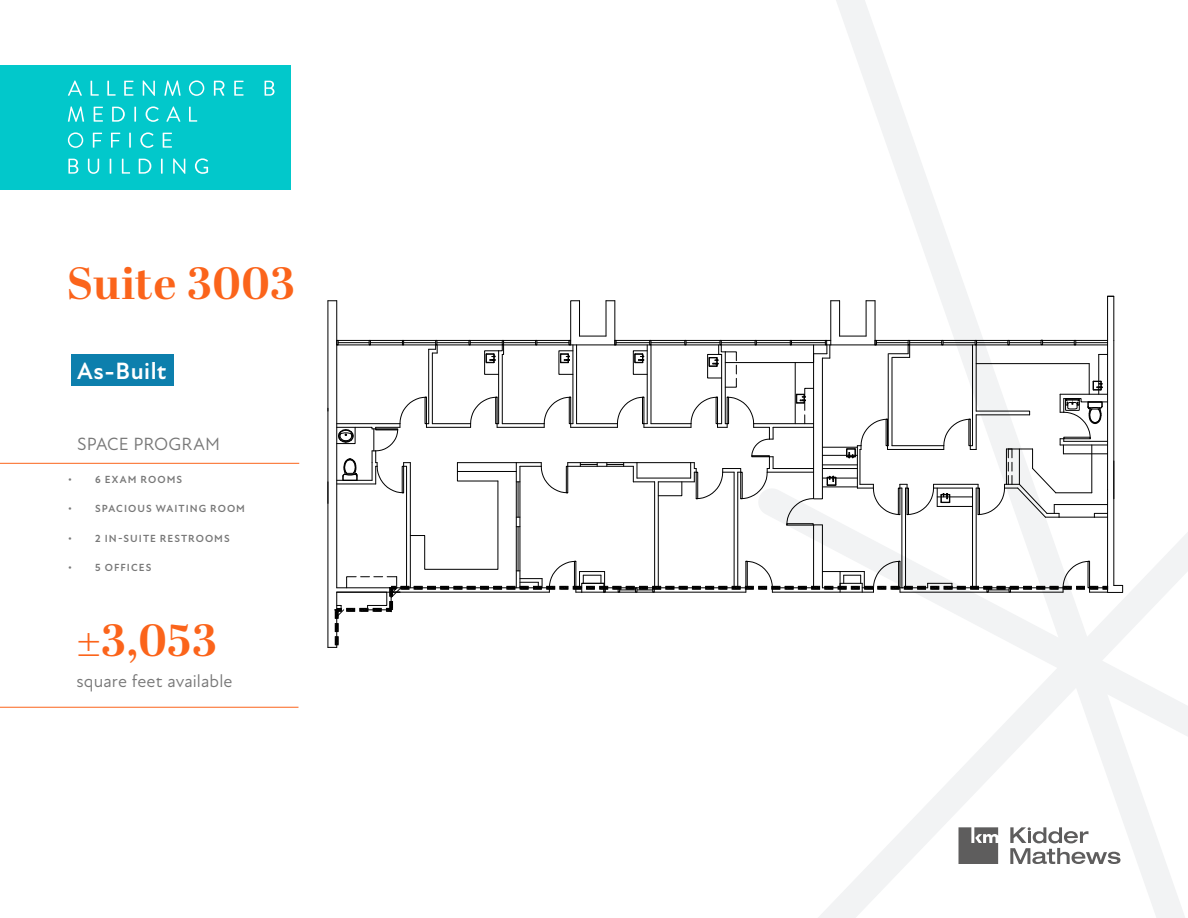
<style>
.page{position:relative;width:1188px;height:918px;background:#fff}
.page>*{position:absolute;margin:0;border:0;box-sizing:border-box;transform-origin:0 0}
.Header_-_Level_1_-_Orange_TMC-X{font:700 45px "Abril Display";letter-spacing:.02em;color:#fb641b}
.Map_Labels_-_White_TMC-X{font:700 24px "New Atten";letter-spacing:.02em;color:#fff}
.Factoid_Details_TMC-X{font:18px "New Atten";letter-spacing:.005em;color:#787878}
.t1{font:700 10.5px "New Atten";letter-spacing:.1em;color:#787878}
</style>
<div class="page">
<svg style="left:818px;top:0;width:370px;height:918px"></svg>
<svg style="left:328px;top:296px;width:795px;height:352px"></svg>
<hr style="left:0;top:707px;width:298px;height:1px;background:#fb641b">
<div style="left:71px;top:354px;width:102px;height:31px;background:#0d7fad"></div>
<hr style="left:0;top:463px;width:299px;height:1px;background:#fb641b">
<svg style="left:1010px;top:827px;width:110px;height:37px"></svg>
<svg style="left:959px;top:827px;width:39px;height:37px"></svg>
<div style="left:0;top:65px;width:291px;height:125px;background:#02c8cb"></div>
<svg style="left:68px;top:80px;width:14px;height:16px"></svg>
<svg style="left:91px;top:81px;width:8px;height:15px"></svg>
<svg style="left:107px;top:81px;width:9px;height:15px"></svg>
<svg style="left:124px;top:81px;width:9px;height:15px"></svg>
<svg style="left:143px;top:80px;width:12px;height:16px"></svg>
<svg style="left:164px;top:80px;width:17px;height:16px"></svg>
<svg style="left:189px;top:80px;width:15px;height:16px"></svg>
<svg style="left:214px;top:81px;width:11px;height:15px"></svg>
<svg style="left:234px;top:81px;width:10px;height:15px"></svg>
<svg style="left:265px;top:81px;width:10px;height:15px"></svg>
<svg style="left:68px;top:106px;width:16px;height:16px"></svg>
<svg style="left:94px;top:107px;width:9px;height:15px"></svg>
<svg style="left:112px;top:107px;width:13px;height:15px"></svg>
<svg style="left:134px;top:107px;width:2px;height:15px"></svg>
<svg style="left:146px;top:106px;width:13px;height:16px"></svg>
<svg style="left:166px;top:106px;width:14px;height:16px"></svg>
<svg style="left:189px;top:107px;width:8px;height:15px"></svg>
<svg style="left:68px;top:132px;width:15px;height:16px"></svg>
<svg style="left:93px;top:133px;width:9px;height:15px"></svg>
<svg style="left:111px;top:133px;width:9px;height:15px"></svg>
<svg style="left:129px;top:133px;width:2px;height:15px"></svg>
<svg style="left:140px;top:132px;width:14px;height:16px"></svg>
<svg style="left:163px;top:133px;width:9px;height:15px"></svg>
<svg style="left:68px;top:159px;width:10px;height:15px"></svg>
<svg style="left:88px;top:159px;width:11px;height:15px"></svg>
<svg style="left:110px;top:159px;width:1px;height:15px"></svg>
<svg style="left:122px;top:159px;width:8px;height:15px"></svg>
<svg style="left:139px;top:159px;width:12px;height:15px"></svg>
<svg style="left:161px;top:159px;width:2px;height:15px"></svg>
<svg style="left:173px;top:158px;width:12px;height:16px"></svg>
<svg style="left:195px;top:158px;width:13px;height:16px"></svg>
<p class="Header_-_Level_1_-_Orange_TMC-X" style="left:67px;top:253px;width:229px">Suite 3003</p>
<p class="Map_Labels_-_White_TMC-X" style="left:77px;top:357px;width:91px">As-Built</p>
<p class="Factoid_Details_TMC-X" style="left:77px;top:433px;width:144px">SPACE PROGRAM</p>
<p class="t1" style="left:68px;top:473px;width:115px">• 6 EXAM ROOMS</p>
<p class="t1" style="left:68px;top:503px;width:178px">• SPACIOUS WAITING ROOM</p>
<p class="t1" style="left:68px;top:532px;width:163px">• 2 IN-SUITE RESTROOMS</p>
<p class="t1" style="left:68px;top:562px;width:85px">• 5 OFFICES</p>
<p class="Header_-_Level_1_-_Orange_TMC-X" style="left:76px;top:609px;width:142px">±3,053</p>
<p class="Factoid_Details_TMC-X" style="left:76px;top:670px;width:158px">square feet available</p>
</div>
